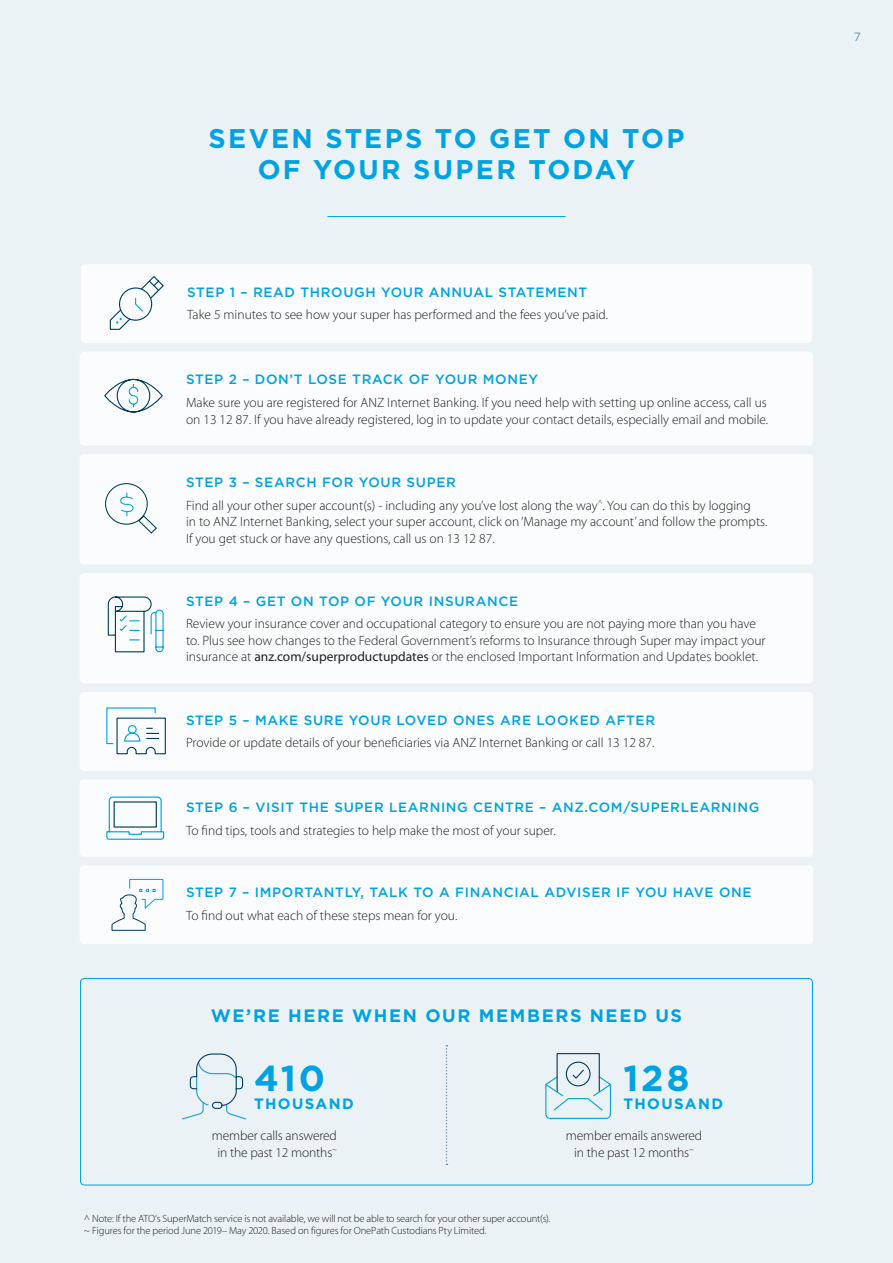
<style>
.page{position:relative;width:893px;height:1263px;background:#eaf2f6}
.page>*{position:absolute;margin:0;border:0;box-sizing:border-box;transform-origin:0 0}
.t1{font:700 36px "Gotham";letter-spacing:.075em;color:#00a2e1}
.t2{font:700 27px/31.5px "Gotham";letter-spacing:.08em;color:#00a2e1;text-align:center}
.t3{font:700 18px "Gotham";letter-spacing:.09em;color:#00a2e1}
.t4{font:700 15px "Gotham";letter-spacing:.09em;color:#00a2e1}
.t5{font:300 13.5px/16.5px "Myriad Pro";color:#231f20}
.t6{font:500 13.5px "Gotham";letter-spacing:.05em;color:#00a2e1}
.t7{font:12px "Gotham";color:#6e94ab}
.t8{font:300 10.5px/12px "Myriad Pro";letter-spacing:-.015em;color:#231f20}
.s1{font-weight:400}
</style>
<div class="page">
<div style="left:81px;top:264px;width:731px;height:79px;background:#fafcfd;border-radius:4px"></div>
<svg style="left:109px;top:276px;width:55px;height:54px"></svg>
<div style="left:80px;top:573px;width:733px;height:110px;background:#fafcfd;border-radius:4px"></div>
<svg style="left:107px;top:596px;width:57px;height:57px"></svg>
<div style="left:80px;top:779px;width:733px;height:78px;background:#fafcfd;border-radius:4px"></div>
<svg style="left:106px;top:796px;width:59px;height:44px"></svg>
<hr style="left:327px;top:216px;width:239px;height:1px;background:#00a2e1">
<div style="left:80px;top:865px;width:733px;height:79px;background:#fafcfd;border-radius:4px"></div>
<svg style="left:111px;top:878px;width:53px;height:53px"></svg>
<div style="left:80px;top:692px;width:733px;height:79px;background:#fafcfd;border-radius:4px"></div>
<svg style="left:106px;top:707px;width:60px;height:48px"></svg>
<div style="left:80px;top:352px;width:733px;height:94px;background:#fafcfd;border-radius:4px"></div>
<svg style="left:104px;top:378px;width:59px;height:35px"></svg>
<div style="left:80px;top:454px;width:733px;height:110px;background:#fafcfd;border-radius:4px"></div>
<svg style="left:105px;top:483px;width:52px;height:51px"></svg>
<div style="left:80px;top:978px;width:733px;height:207px;border:1px solid #00a2e1;border-radius:4px"></div>
<svg style="left:182px;top:1053px;width:65px;height:67px"></svg>
<div style="left:557px;top:1053px;width:43px;height:40px;border:1px solid #003f61"></div>
<svg style="left:545px;top:1061px;width:67px;height:58px"></svg>
<svg style="left:446px;top:1045px;width:1px;height:120px"></svg>
<h2 class="t2" style="left:209px;top:122px;width:477px">SEVEN STEPS TO GET ON TOP<br>OF YOUR SUPER TODAY</h2>
<p class="t6" style="left:187px;top:283px;width:402px">STEP 1 – READ THROUGH YOUR ANNUAL STATEMENT</p>
<p class="t5" style="left:187px;top:307px;width:423px">Take 5 minutes to see how your super has performed and the fees you’ve paid.</p>
<p class="t6" style="left:186px;top:371px;width:354px">STEP 2 – DON’T LOSE TRACK OF YOUR MONEY</p>
<p class="t5" style="left:186px;top:394px;width:584px">Make sure you are registered for ANZ Internet Banking. If you need help with setting up online access, call us on 13 12 87. If you have already registered, log in to update your contact details, especially email and mobile.</p>
<p class="t6" style="left:186px;top:473px;width:271px">STEP 3 – SEARCH FOR YOUR SUPER</p>
<p class="t5" style="left:186px;top:497px;width:583px">Find all your other super account(s) - including any you’ve lost along the way<sup>^</sup>. You can do this by logging<br>in to ANZ Internet Banking, select your super account, click on ‘Manage my account’ and follow the prompts.<br>If you get stuck or have any questions, call us on 13 12 87.</p>
<p class="t6" style="left:186px;top:592px;width:333px">STEP 4 – GET ON TOP OF YOUR INSURANCE</p>
<p class="t5" style="left:186px;top:615px;width:581px">Review your insurance cover and occupational category to ensure you are not paying more than you have to. Plus see how changes to the Federal Government’s reforms to Insurance through Super may impact your insurance at <span class="s1">anz.com/superproductupdates</span> or the enclosed Important Information and Updates booklet.</p>
<p class="t6" style="left:186px;top:711px;width:471px">STEP 5 – MAKE SURE YOUR LOVED ONES ARE LOOKED AFTER</p>
<p class="t5" style="left:186px;top:734px;width:470px">Provide or update details of your beneficiaries via ANZ Internet Banking or call 13 12 87.</p>
<p class="t6" style="left:186px;top:798px;width:575px">STEP 6 – VISIT THE SUPER LEARNING CENTRE – ANZ.COM/SUPERLEARNING</p>
<p class="t5" style="left:186px;top:822px;width:371px">To find tips, tools and strategies to help make the most of your super.</p>
<p class="t6" style="left:186px;top:884px;width:567px">STEP 7 – IMPORTANTLY, TALK TO A FINANCIAL ADVISER IF YOU HAVE ONE</p>
<p class="t5" style="left:186px;top:907px;width:273px">To find out what each of these steps mean for you.</p>
<h3 class="t3" style="left:211px;top:1003px;width:473px">WE’RE HERE WHEN OUR MEMBERS NEED US</h3>
<h1 class="t1" style="left:254px;top:1054px;width:72px">410</h1>
<p class="t4" style="left:254px;top:1093px;width:101px">THOUSAND</p>
<p class="t5" style="left:212px;top:1127px;width:127px;text-align:center">member calls answered in the past 12 months<sup>~</sup></p>
<h1 class="t1" style="left:623px;top:1054px;width:67px">128</h1>
<p class="t4" style="left:623px;top:1093px;width:101px">THOUSAND</p>
<p class="t5" style="left:566px;top:1127px;width:138px;text-align:center">member emails answered in the past 12 months<sup>~</sup></p>
<p class="t8" style="left:84px;top:1212px;width:468px">^ Note: If the ATO‘s SuperMatch service is not available, we will not be able to search for your other super account(s). ~ Figures for the period June 2019– May 2020. Based on figures for OnePath Custodians Pty Limited.</p>
<p class="t7" style="left:854px;top:29px;width:9px">7</p>
</div>
